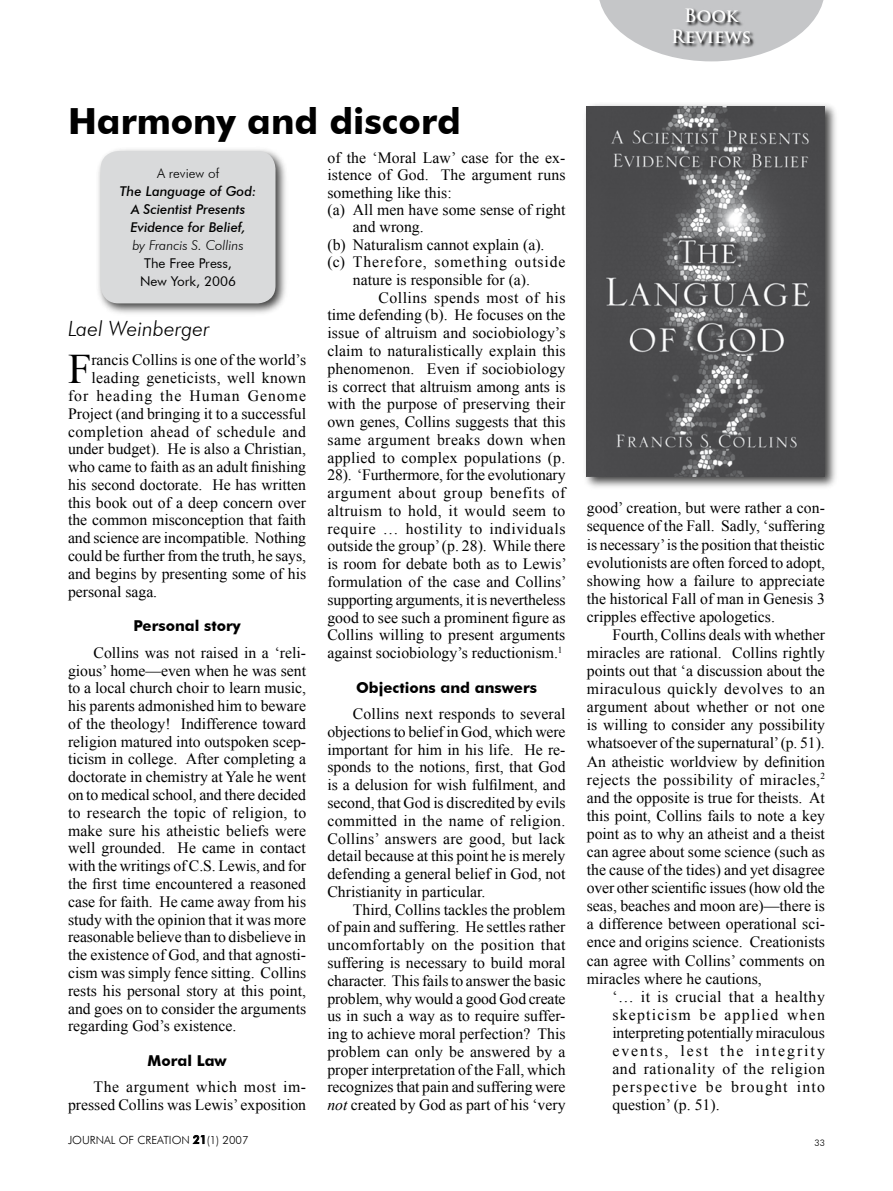
<style>
.page{position:relative;width:893px;height:1191px;background:#fff}
.page>*{position:absolute;margin:0;border:0;box-sizing:border-box;transform-origin:0 0}
.t1{font:42px "Times New Roman";color:#000}
.t2{font:700 36px "Futura BT";color:#000}
.t3{font:italic 300 21px "Futura BT";color:#000}
.t4{font:700 18px/21px "Trajan Pro";color:#fff;text-align:center}
.t5{font:15.75px/18.1px "Times New Roman";color:#000;text-align:justify}
.t6{font:15.75px "Times New Roman";letter-spacing:.02em;color:#000}
.t7{font:15.75px "Times New Roman";letter-spacing:.04em;color:#000}
.t8{font:15.75px "Times New Roman";letter-spacing:.03em;color:#000}
.t9{font:15.75px "Times New Roman";letter-spacing:.055em;color:#000}
.t10{font:15.75px "Times New Roman";letter-spacing:.025em;color:#000}
.t11{font:15.75px "Times New Roman";letter-spacing:.065em;color:#000}
.t12{font:15.75px "Times New Roman";letter-spacing:.035em;color:#000}
.t13{font:700 15px "Futura BT";color:#000}
.t14{font:italic 500 13.5px/18px "Futura BT";color:#000;text-align:center}
.t15{font:13.5px/18px "Futura BT";color:#000}
.t16{font:italic 300 13.5px "Futura BT";color:#000}
.t17{font:300 13.5px "Futura BT";color:#000}
.t18{font:300 11.25px "Futura BT";color:#000}
.t19{font:300 9px "Futura BT";color:#000}
.s1{font-weight:500}
.s2{font-style:italic}
</style>
<div class="page">
<svg style="left:599px;top:0;width:225px;height:61px"></svg>
<svg style="left:672px;top:7px;width:84px;height:41px;background:#a5a6a8"></svg>
<svg style="left:193px;top:1135px;width:11px;height:9px"></svg>
<div style="left:96px;top:146px;width:194px;height:171px;background:#000;opacity:.75"></div>
<div style="left:101px;top:151px;width:175px;height:152px;background:#d9dadb;border-radius:18px"></div>
<div style="left:582px;top:102px;width:257px;height:388px;background:#000;opacity:.75"></div>
<img style="left:587px;top:106px;width:238px;height:371px">
<p class="t4" style="left:671px;top:5px;width:82px">Book<br>Reviews</p>
<h2 class="t2" style="left:68px;top:99px;width:394px">Harmony and discord</h2>
<p class="t17" style="left:157px;top:165px;width:64px">A review of</p>
<p class="t14" style="left:120px;top:182px;width:138px">The Language of God:<br>A Scientist Presents<br>Evidence for Belief,</p>
<p class="t16" style="left:132px;top:237px;width:113px">by Francis S. Collins</p>
<p class="t15" style="left:140px;top:254px;width:97px">The Free Press,<br>New York, 2006</p>
<h3 class="t3" style="left:68px;top:316px;width:143px">Lael Weinberger</h3>
<h1 class="t1" style="left:68px;top:340px;width:25px">F</h1>
<p class="t5" style="left:91px;top:351px;width:216px">rancis Collins is one of the world’s</p>
<p class="t6" style="left:91px;top:367px;width:216px">leading geneticists, well known</p>
<p class="t11" style="left:68px;top:385px;width:240px">for heading the Human Genome</p>
<p class="t5" style="left:68px;top:404px;width:240px">Project (and bringing it to a successful</p>
<p class="t8" style="left:68px;top:421px;width:240px">completion ahead of schedule and</p>
<p class="t5" style="left:68px;top:440px;width:240px">under budget). He is also a Christian,</p>
<p class="t5" style="left:68px;top:457px;width:240px">who came to faith as an adult finishing</p>
<p class="t5" style="left:68px;top:475px;width:240px">his second doctorate. He has written</p>
<p class="t5" style="left:68px;top:493px;width:240px">this book out of a deep concern over</p>
<p class="t5" style="left:68px;top:511px;width:240px">the common misconception that faith</p>
<p class="t5" style="left:68px;top:528px;width:240px">and science are incompatible. Nothing</p>
<p class="t5" style="left:68px;top:546px;width:239px">could be further from the truth, he says,</p>
<p class="t5" style="left:68px;top:564px;width:240px">and begins by presenting some of his</p>
<p class="t5" style="left:68px;top:582px;width:91px">personal saga.</p>
<p class="t13" style="left:133px;top:617px;width:109px">Personal story</p>
<p class="t5" style="left:68px;top:643px;width:240px;text-indent:26px">Collins was not raised in a ‘reli&shy;gious’ home—even when he was sent to a local church choir to learn music, his parents admonished him to beware of the theology! Indifference toward religion matured into outspoken scep&shy;ticism in college. After completing a doctorate in chemistry at Yale he went on to medical school, and there decided to research the topic of religion, to make sure his atheistic beliefs were well grounded. He came in contact with the writings of C.S. Lewis, and for the first time encountered a reasoned case for faith. He came away from his study with the opinion that it was more reasonable believe than to disbelieve in the existence of God, and that agnosti&shy;cism was simply fence sitting. Collins rests his personal story at this point, and goes on to consider the arguments regarding God’s existence.</p>
<p class="t13" style="left:148px;top:1051px;width:81px">Moral Law</p>
<p class="t5" style="left:68px;top:1078px;width:240px;text-align:right">The argument which most im&shy;pressed Collins was Lewis’ exposition</p>
<p class="t18" style="left:68px;top:1132px;width:182px">JOURNAL OF CREATION <span class="s1">21</span>(1) 2007</p>
<p class="t5" style="left:327px;top:148px;width:240px">of the ‘Moral Law’ case for the ex-</p>
<p class="t5" style="left:327px;top:165px;width:240px">istence of God. The argument runs</p>
<p class="t5" style="left:327px;top:183px;width:126px">something like this:</p>
<p class="t5" style="left:327px;top:200px;width:240px">(a) All men have some sense of right</p>
<p class="t5" style="left:353px;top:218px;width:72px">and wrong.</p>
<p class="t5" style="left:327px;top:235px;width:219px">(b) Naturalism cannot explain (a).</p>
<p class="t9" style="left:327px;top:251px;width:240px">(c) Therefore, something outside</p>
<p class="t5" style="left:353px;top:270px;width:179px">nature is responsible for (a).</p>
<p class="t12" style="left:378px;top:287px;width:189px">Collins spends most of his</p>
<p class="t5" style="left:327px;top:306px;width:240px">time defending (b). He focuses on the</p>
<p class="t5" style="left:327px;top:323px;width:240px">issue of altruism and sociobiology’s</p>
<p class="t5" style="left:327px;top:341px;width:240px">claim to naturalistically explain this</p>
<p class="t5" style="left:327px;top:359px;width:240px">phenomenon. Even if sociobiology</p>
<p class="t5" style="left:327px;top:377px;width:240px">is correct that altruism among ants is</p>
<p class="t5" style="left:327px;top:395px;width:239px">with the purpose of preserving their</p>
<p class="t5" style="left:327px;top:412px;width:240px">own genes, Collins suggests that this</p>
<p class="t8" style="left:327px;top:429px;width:240px">same argument breaks down when</p>
<p class="t6" style="left:327px;top:447px;width:239px">applied to complex populations (p.</p>
<p class="t5" style="left:327px;top:466px;width:240px">28). ‘Furthermore, for the evolutionary</p>
<p class="t7" style="left:327px;top:482px;width:240px">argument about group benefits of</p>
<p class="t10" style="left:327px;top:500px;width:240px">altruism to hold, it would seem to</p>
<p class="t7" style="left:327px;top:518px;width:240px">require … hostility to individuals</p>
<p class="t5" style="left:327px;top:537px;width:240px">outside the group’ (p. 28). While there</p>
<p class="t5" style="left:327px;top:554px;width:241px">is room for debate both as to Lewis’</p>
<p class="t5" style="left:327px;top:572px;width:241px">formulation of the case and Collins’</p>
<p class="t5" style="left:327px;top:590px;width:240px">supporting arguments, it is nevertheless</p>
<p class="t5" style="left:327px;top:608px;width:240px">good to see such a prominent figure as</p>
<p class="t5" style="left:327px;top:626px;width:239px">Collins willing to present arguments</p>
<p class="t5" style="left:327px;top:643px;width:237px">against sociobiology’s reductionism.<sup>1</sup></p>
<p class="t13" style="left:356px;top:678px;width:182px">Objections and answers</p>
<p class="t5" style="left:327px;top:705px;width:240px;line-height:17.7px;text-indent:26px">Collins next responds to several objections to belief in God, which were important for him in his life. He re&shy;sponds to the notions, first, that God is a delusion for wish fulfilment, and second, that God is discredited by evils committed in the name of religion.<br>Collins’ answers are good, but lack detail because at this point he is merely defending a general belief in God, not Christianity in particular.</p>
<p class="t5" style="left:327px;top:900px;width:240px;line-height:17.7px;text-indent:26px">Third, Collins tackles the problem of pain and suffering. He settles rather uncomfortably on the position that suffering is necessary to build moral character. This fails to answer the basic problem, why would a good God create us in such a way as to require suffer&shy;ing to achieve moral perfection? This problem can only be answered by a proper interpretation of the Fall, which recognizes that pain and suffering were <span class="s2">not</span> created by God as part of his ‘very</p>
<p class="t5" style="left:587px;top:499px;width:240px">good’ creation, but were rather a con&shy;sequence of the Fall. Sadly, ‘suffering is necessary’ is the position that theistic evolutionists are often forced to adopt, showing how a failure to appreciate the historical Fall of man in Genesis 3 cripples effective apologetics.</p>
<p class="t5" style="left:587px;top:625px;width:240px;text-indent:26px">Fourth, Collins deals with whether miracles are rational. Collins rightly points out that ‘a discussion about the miraculous quickly devolves to an argument about whether or not one is willing to consider any possibility whatsoever of the supernatural’ (p. 51).<br>An atheistic worldview by definition rejects the possibility of miracles,<sup>2 </sup>and the opposite is true for theists. At this point, Collins fails to note a key point as to why an atheist and a theist can agree about some science (such as the cause of the tides) and yet disagree over other scientific issues (how old the seas, beaches and moon are)—there is a difference between operational sci&shy;ence and origins science. Creationists can agree with Collins’ comments on miracles where he cautions,</p>
<p class="t5" style="left:612px;top:987px;width:214px">‘… it is crucial that a healthy skepticism be applied when interpreting potentially miraculous events, lest the integrity and rationality of the religion perspective be brought into question’ (p. 51).</p>
<p class="t19" style="left:815px;top:1137px;width:12px">33</p>
</div>
